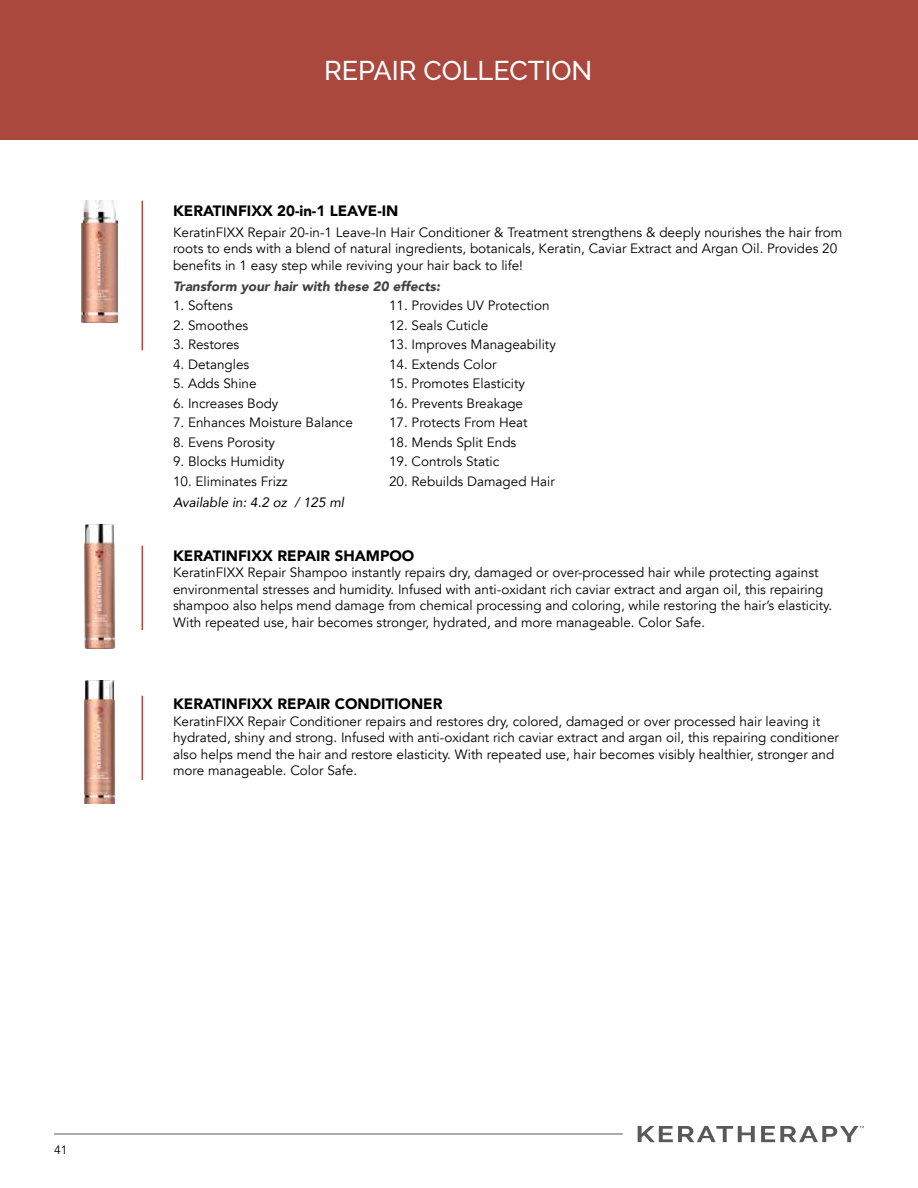
<style>
.page{position:relative;width:918px;height:1188px;background:#fff}
.page>*{position:absolute;margin:0;border:0;box-sizing:border-box;transform-origin:0 0}
.t1{font:500 27px "Raleway";color:#fff}
.t2{font:900 15px "Avenir";color:#000}
.t3{font:13.5px/16.5px "Avenir";color:#000}
.t4{font:italic 900 13.5px "Avenir";color:#414042}
.t5{font:italic 13.5px "Avenir";color:#000}
.t6{font:12px "Avenir";color:#000}
</style>
<div class="page">
<hr style="left:54px;top:1134px;width:569px;height:1px;background:#58595b">
<svg style="left:638px;top:1126px;width:117px;height:16px"></svg>
<svg style="left:761px;top:1126px;width:103px;height:16px"></svg>
<div style="left:0;top:0;width:918px;height:140px;background:#aa483d"></div>
<img style="left:81px;top:201px;width:37px;height:121px">
<hr style="left:142px;top:201px;width:1px;height:149px;background:#aa483d">
<hr style="left:142px;top:546px;width:1px;height:84px;background:#aa483d">
<hr style="left:142px;top:696px;width:1px;height:84px;background:#aa483d">
<img style="left:85px;top:524px;width:29px;height:124px">
<img style="left:85px;top:680px;width:29px;height:124px">
<h1 class="t1" style="left:324px;top:55px;width:270px">REPAIR COLLECTION</h1>
<p class="t2" style="left:173px;top:198px;width:227px">KERATINFIXX 20-in-1 LEAVE-IN</p>
<p class="t3" style="left:173px;top:224px;width:671px">KeratinFIXX Repair 20-in-1 Leave-In Hair Conditioner &amp; Treatment strengthens &amp; deeply nourishes the hair from roots to ends with a blend of natural ingredients, botanicals, Keratin, Caviar Extract and Argan Oil. Provides 20 benefits in 1 easy step while reviving your hair back to life!</p>
<p class="t4" style="left:173px;top:275px;width:269px">Transform your hair with these 20 effects:</p>
<p class="t3" style="left:173px;top:298px;width:61px">1. Softens</p>
<p class="t3" style="left:389px;top:298px;width:162px">11. Provides UV Protection</p>
<p class="t3" style="left:173px;top:317px;width:77px">2. Smoothes</p>
<p class="t3" style="left:389px;top:317px;width:101px">12. Seals Cuticle</p>
<p class="t3" style="left:173px;top:337px;width:68px">3. Restores</p>
<p class="t3" style="left:389px;top:337px;width:168px">13. Improves Manageability</p>
<p class="t3" style="left:173px;top:356px;width:78px">4. Detangles</p>
<p class="t3" style="left:389px;top:356px;width:109px">14. Extends Color</p>
<p class="t3" style="left:173px;top:376px;width:85px">5. Adds Shine</p>
<p class="t3" style="left:389px;top:376px;width:137px">15. Promotes Elasticity</p>
<p class="t3" style="left:173px;top:395px;width:107px">6. Increases Body</p>
<p class="t3" style="left:389px;top:395px;width:136px">16. Prevents Breakage</p>
<p class="t3" style="left:173px;top:415px;width:181px">7. Enhances Moisture Balance</p>
<p class="t3" style="left:389px;top:415px;width:140px">17. Protects From Heat</p>
<p class="t3" style="left:173px;top:434px;width:104px">8. Evens Porosity</p>
<p class="t3" style="left:389px;top:434px;width:129px">18. Mends Split Ends</p>
<p class="t3" style="left:173px;top:454px;width:113px">9. Blocks Humidity</p>
<p class="t3" style="left:389px;top:454px;width:112px">19. Controls Static</p>
<p class="t3" style="left:173px;top:473px;width:116px">10. Eliminates Frizz</p>
<p class="t3" style="left:389px;top:473px;width:167px">20. Rebuilds Damaged Hair</p>
<p class="t5" style="left:173px;top:494px;width:173px">Available in: 4.2 oz / 125 ml</p>
<p class="t2" style="left:173px;top:543px;width:243px">KERATINFIXX REPAIR SHAMPOO</p>
<p class="t3" style="left:173px;top:565px;width:661px">KeratinFIXX Repair Shampoo instantly repairs dry, damaged or over-processed hair while protecting against environmental stresses and humidity. Infused with anti-oxidant rich caviar extract and argan oil, this repairing shampoo also helps mend damage from chemical processing and coloring, while restoring the hair’s elasticity.<br>With repeated use, hair becomes stronger, hydrated, and more manageable. Color Safe.</p>
<p class="t2" style="left:173px;top:691px;width:271px">KERATINFIXX REPAIR CONDITIONER</p>
<p class="t3" style="left:173px;top:713px;width:667px">KeratinFIXX Repair Conditioner repairs and restores dry, colored, damaged or over processed hair leaving it hydrated, shiny and strong. Infused with anti-oxidant rich caviar extract and argan oil, this repairing conditioner also helps mend the hair and restore elasticity. With repeated use, hair becomes visibly healthier, stronger and more manageable. Color Safe.</p>
<p class="t6" style="left:54px;top:1142px;width:15px">41</p>
</div>
